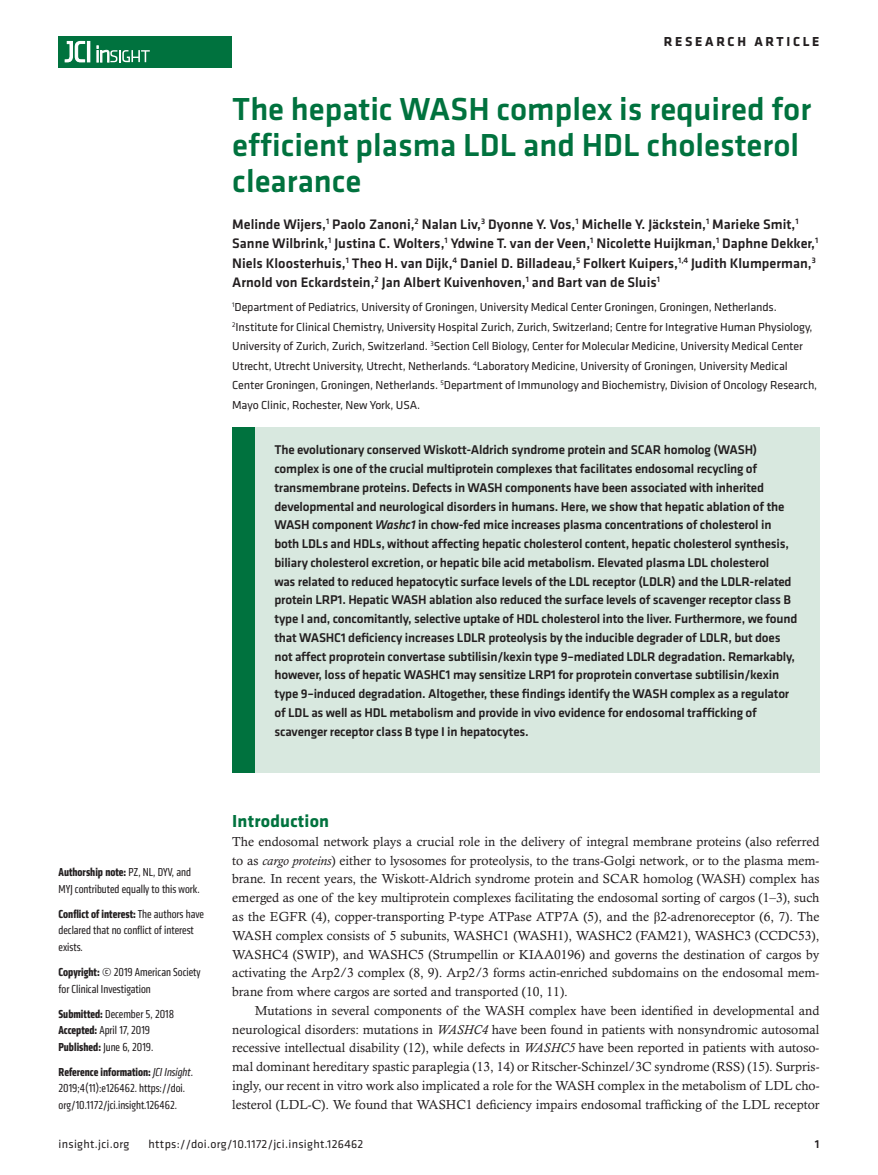
<style>
.page{position:relative;width:878px;height:1175px;background:#fff}
.page>*{position:absolute;margin:0;border:0;box-sizing:border-box;transform-origin:0 0}
.t1{font:500 33px/36px "Klavika Basic";color:#00723e}
.t2{font:700 18px "Klavika";letter-spacing:.01em;color:#00723e}
.t3{font:500 14.25px/19.5px "Klavika Basic";color:#231f20}
.t4{font:700 13.5px "Klavika Basic";letter-spacing:.2em;color:#231f20}
.t5{font:500 13.2px/18.8px "Klavika Basic";letter-spacing:-.015em;color:#231f20}
.t6{font:13.2px/18.8px "Calisto MT Std";color:#231f20;text-align:justify}
.t7{font:12px/19.5px "Klavika";letter-spacing:-.01em;color:#231f20}
.t8{font:condensed 12px/16.5px "Klavika";color:#231f20}
.t9{font:12px "Klavika Basic";letter-spacing:.025em;color:#231f20}
.t10{font:500 12px "Klavika Basic";color:#231f20}
.s1{font-style:italic}
.s2{font-weight:700}
.s3{font-family:"Times New Roman"}
</style>
<div class="page">
<div style="left:59px;top:36px;width:173px;height:31px;background:#00723e"></div>
<hr style="left:87px;top:41px;width:3px;height:21px;background:#fff">
<svg style="left:64px;top:41px;width:21px;height:22px"></svg>
<svg style="left:97px;top:46px;width:53px;height:16px"></svg>
<div style="left:232px;top:427px;width:587px;height:346px;background:#d8e8df"></div>
<div style="left:232px;top:427px;width:22px;height:346px;background:#00723e"></div>
<p class="t4" style="left:663px;top:32px;width:157px">RESEARCH ARTICLE</p>
<h1 class="t1" style="left:232px;top:91px;width:580px">The hepatic WASH complex is required for efficient plasma LDL and HDL cholesterol clearance</h1>
<p class="t3" style="left:232px;top:214px;width:587px">Melinde Wijers,<sup>1</sup> Paolo Zanoni,<sup>2</sup> Nalan Liv,<sup>3</sup> Dyonne Y. Vos,<sup>1</sup> Michelle Y. Jäckstein,<sup>1</sup> Marieke Smit,<sup>1<br></sup>Sanne Wilbrink,<sup>1</sup> Justina C. Wolters,<sup>1</sup> Ydwine T. van der Veen,<sup>1</sup> Nicolette Huijkman,<sup>1</sup> Daphne Dekker,<sup>1<br></sup>Niels Kloosterhuis,<sup>1</sup> Theo H. van Dijk,<sup>4</sup> Daniel D. Billadeau,<sup>5</sup> Folkert Kuipers,<sup>1,4</sup> Judith Klumperman,<sup>3<br></sup>Arnold von Eckardstein,<sup>2</sup> Jan Albert Kuivenhoven,<sup>1</sup> and Bart van de Sluis<sup>1</sup></p>
<p class="t7" style="left:232px;top:297px;width:586px"><sup>1</sup>Department of Pediatrics, University of Groningen, University Medical Center Groningen, Groningen, Netherlands.<br><sup>2</sup>Institute for Clinical Chemistry, University Hospital Zurich, Zurich, Switzerland; Centre for Integrative Human Physiology, University of Zurich, Zurich, Switzerland. <sup>3</sup>Section Cell Biology, Center for Molecular Medicine, University Medical Center Utrecht, Utrecht University, Utrecht, Netherlands. <sup>4</sup>Laboratory Medicine, University of Groningen, University Medical Center Groningen, Groningen, Netherlands. <sup>5</sup>Department of Immunology and Biochemistry, Division of Oncology Research, Mayo Clinic, Rochester, New York, USA.</p>
<p class="t5" style="left:274px;top:440px;width:524px">The evolutionary conserved Wiskott-Aldrich syndrome protein and SCAR homolog (WASH) complex is one of the crucial multiprotein complexes that facilitates endosomal recycling of transmembrane proteins. Defects in WASH components have been associated with inherited developmental and neurological disorders in humans. Here, we show that hepatic ablation of the WASH component <span class="s1">Washc1</span> in chow-fed mice increases plasma concentrations of cholesterol in both LDLs and HDLs, without affecting hepatic cholesterol content, hepatic cholesterol synthesis, biliary cholesterol excretion, or hepatic bile acid metabolism. Elevated plasma LDL cholesterol<br>was related to reduced hepatocytic surface levels of the LDL receptor (LDLR) and the LDLR-related protein LRP1. Hepatic WASH ablation also reduced the surface levels of scavenger receptor class B type I and, concomitantly, selective uptake of HDL cholesterol into the liver. Furthermore, we found that WASHC1 deficiency increases LDLR proteolysis by the inducible degrader of LDLR, but does not affect proprotein convertase subtilisin/kexin type 9–mediated LDLR degradation. Remarkably, however, loss of hepatic WASHC1 may sensitize LRP1 for proprotein convertase subtilisin/kexin type 9–induced degradation. Altogether, these findings identify the WASH complex as a regulator of LDL as well as HDL metabolism and provide in vivo evidence for endosomal trafficking of scavenger receptor class B type I in hepatocytes.</p>
<p class="t8" style="left:59px;top:864px;width:143px"><span class="s2">Authorship note:</span> PZ, NL, DYV, and<br>MYJ contributed equally to this work.</p>
<p class="t8" style="left:59px;top:905px;width:147px"><span class="s2">Conflict of interest:</span> The authors have declared that no conflict of interest exists.</p>
<p class="t8" style="left:59px;top:963px;width:144px"><span class="s2">Copyright:</span> © 2019 American Society for Clinical Investigation</p>
<p class="t8" style="left:59px;top:1005px;width:117px"><span class="s2">Submitted:</span> December 5, 2018<br><span class="s2">Accepted:</span> April 17, 2019<br><span class="s2">Published:</span> June 6, 2019.</p>
<p class="t8" style="left:59px;top:1063px;width:136px"><span class="s2">Reference information:</span> <span class="s1">JCI Insight</span>.<br>2019;4(11):e126462. https://doi. org/10.1172/jci.insight.126462.</p>
<h2 class="t2" style="left:232px;top:808px;width:98px">Introduction</h2>
<p class="t6" style="left:232px;top:832px;width:588px">The endosomal network plays a crucial role in the delivery of integral membrane proteins (also referred to as <span class="s1">cargo proteins</span>) either to lysosomes for proteolysis, to the trans-Golgi network, or to the plasma mem&shy;brane. In recent years, the Wiskott-Aldrich syndrome protein and SCAR homolog (WASH) complex has emerged as one of the key multiprotein complexes facilitating the endosomal sorting of cargos (1–3), such as the EGFR (4), copper-transporting P-type ATPase ATP7A (5), and the <span class="s3">β</span>2-adrenoreceptor (6, 7). The WASH complex consists of 5 subunits, WASHC1 (WASH1), WASHC2 (FAM21), WASHC3 (CCDC53), WASHC4 (SWIP), and WASHC5 (Strumpellin or KIAA0196) and governs the destination of cargos by activating the Arp2/3 complex (8, 9). Arp2/3 forms actin-enriched subdomains on the endosomal mem&shy;brane from where cargos are sorted and transported (10, 11).</p>
<p class="t6" style="left:232px;top:1001px;width:588px;text-indent:22px">Mutations in several components of the WASH complex have been identified in developmental and neurological disorders: mutations in <span class="s1">WASHC4</span> have been found in patients with nonsyndromic autosomal recessive intellectual disability (12), while defects in <span class="s1">WASHC5</span> have been reported in patients with autoso&shy;mal dominant hereditary spastic paraplegia (13, 14) or Ritscher-Schinzel/3C syndrome (RSS) (15). Surpris&shy;ingly, our recent in vitro work also implicated a role for the WASH complex in the metabolism of LDL cho&shy;lesterol (LDL-C). We found that WASHC1 deficiency impairs endosomal trafficking of the LDL receptor</p>
<p class="t9" style="left:58px;top:1135px;width:72px">insight.jci.org</p>
<p class="t9" style="left:148px;top:1135px;width:216px">https://doi.org/10.1172/jci.insight.126462</p>
<p class="t10" style="left:814px;top:1135px;width:6px">1</p>
</div>
